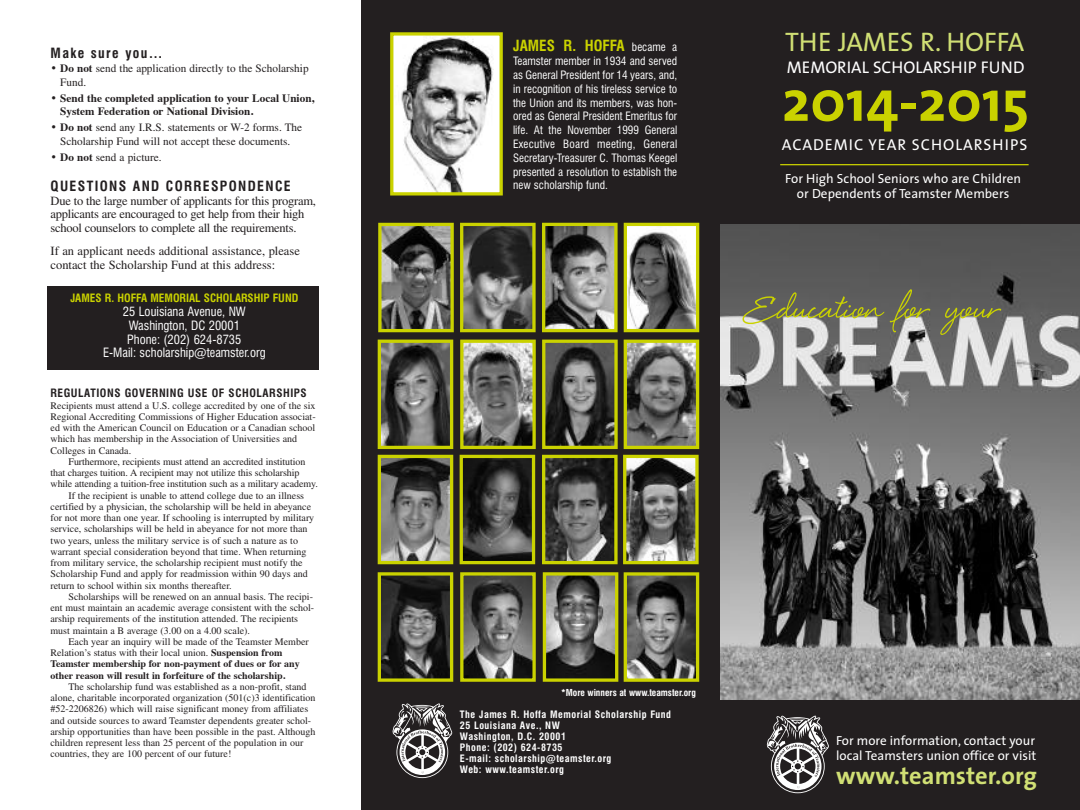
<style>
.page{position:relative;width:1080px;height:810px;background:#fff}
.page>*{position:absolute;margin:0;border:0;box-sizing:border-box;transform-origin:0 0}
.t1{font:59.62px "Eye Catching Pro";color:#cad200}
.t2{font:700 58.62px "The Sans";color:#cad200}
.t3{font:26.88px "The Sans";color:#d0df74}
.t4{font:700 24.5px "The Sans";color:#d0df74}
.t5{font:17px "The Sans";color:#fff}
.t6{font:15.88px "The Sans";letter-spacing:.06em;color:#fff}
.t7{font:700 condensed 15px "Swiss 721 BT";color:#cad200}
.t8{font:700 condensed 13.75px "Swiss 721 BT";letter-spacing:.1em;color:#231f20}
.t9{font:13.25px/15.9px "The Sans";color:#fff;text-align:center}
.t10{font:13.12px/15px "The Sans";color:#fff}
.t11{font:12.5px/13.8px "Times";letter-spacing:-.02em;color:#231f20}
.t12{font:condensed 12.5px/13.8px "Swiss 721 BT";color:#fff;text-align:center}
.t13{font:12.5px/13.8px "Times";color:#231f20}
.t14{font:condensed 11.25px/13.9px "Swiss 721 BT";color:#fff;text-align:justify}
.t15{font:11.25px/13.8px "Times";color:#231f20}
.t16{font:700 11.25px/13.8px "Times";color:#231f20}
.t17{font:700 condensed 11.25px "Swiss 721 BT";letter-spacing:.05em;color:#231f20}
.t18{font:700 condensed 11.25px "Swiss 721 BT";color:#cad200}
.t19{font:10px/11.2px "Times";color:#231f20}
.t20{font:700 condensed 10px/10.9px "Swiss 721 BT";letter-spacing:.05em;color:#fff}
.t21{font:700 10px "Times";color:#231f20}
.t22{font:700 condensed 9.38px "Swiss 721 BT";color:#fff}
.s1{font-family:"Swiss 721 BT";font-weight:700;font-stretch:condensed}
.s2{font-weight:700}
.s3{font-family:"Swiss 721 BT";font-stretch:condensed}
.s4{font-weight:400;font-size:11.25px;color:#fff}
</style>
<div class="page">
<div style="left:361px;top:0;width:384px;height:810px;background:#231f20"></div>
<div style="left:48px;top:286px;width:271px;height:84px;background:#231f20"></div>
<svg style="left:393px;top:703px;width:59px;height:75px"></svg>
<img style="left:464px;top:227px;width:68px;height:101px">
<div style="left:460px;top:223px;width:76px;height:109px;border:3px solid #cad200"></div>
<img style="left:394px;top:36px;width:105px;height:156px">
<div style="left:390px;top:32px;width:113px;height:164px;border:3px solid #cad200"></div>
<img style="left:628px;top:344px;width:67px;height:101px">
<div style="left:624px;top:340px;width:75px;height:109px;border:3px solid #cad200"></div>
<img style="left:546px;top:344px;width:68px;height:101px">
<div style="left:542px;top:340px;width:76px;height:109px;border:3px solid #cad200"></div>
<img style="left:464px;top:576px;width:68px;height:102px">
<div style="left:460px;top:572px;width:76px;height:110px;border:3px solid #cad200"></div>
<img style="left:546px;top:459px;width:68px;height:101px">
<div style="left:542px;top:455px;width:76px;height:109px;border:3px solid #cad200"></div>
<img style="left:628px;top:576px;width:67px;height:102px">
<div style="left:624px;top:572px;width:75px;height:110px;border:3px solid #cad200"></div>
<img style="left:628px;top:227px;width:67px;height:101px">
<div style="left:624px;top:223px;width:75px;height:109px;border:3px solid #cad200"></div>
<img style="left:627px;top:459px;width:68px;height:101px">
<div style="left:623px;top:455px;width:76px;height:109px;border:3px solid #cad200"></div>
<img style="left:464px;top:344px;width:68px;height:101px">
<div style="left:460px;top:340px;width:76px;height:109px;border:3px solid #cad200"></div>
<img style="left:382px;top:227px;width:68px;height:101px">
<div style="left:378px;top:223px;width:76px;height:109px;border:3px solid #cad200"></div>
<img style="left:546px;top:227px;width:68px;height:101px">
<div style="left:542px;top:223px;width:76px;height:109px;border:3px solid #cad200"></div>
<img style="left:382px;top:576px;width:67px;height:102px">
<div style="left:378px;top:572px;width:75px;height:110px;border:3px solid #cad200"></div>
<img style="left:382px;top:344px;width:67px;height:101px">
<div style="left:378px;top:340px;width:75px;height:109px;border:3px solid #cad200"></div>
<img style="left:464px;top:459px;width:67px;height:101px">
<div style="left:460px;top:455px;width:75px;height:109px;border:3px solid #cad200"></div>
<img style="left:382px;top:459px;width:67px;height:101px">
<div style="left:378px;top:455px;width:75px;height:109px;border:3px solid #cad200"></div>
<img style="left:547px;top:576px;width:67px;height:102px">
<div style="left:543px;top:572px;width:75px;height:110px;border:3px solid #cad200"></div>
<img style="left:720px;top:224px;width:360px;height:476px">
<div style="left:720px;top:0;width:360px;height:224px;background:#231f20"></div>
<hr style="left:780px;top:164px;width:249px;height:1px;background:#cad200">
<div style="left:720px;top:700px;width:360px;height:110px;background:#231f20"></div>
<svg style="left:767px;top:716px;width:62px;height:77px"></svg>
<h3 class="t8" style="left:51px;top:48px;width:113px">Make sure you…</h3>
<p class="t15" style="left:60px;top:62px;width:250px;text-indent:-10px"><span class="s1">•</span> <span class="s2">Do not</span> send the application directly to the Scholarship<br>Fund.</p>
<p class="t16" style="left:60px;top:92px;width:256px;text-indent:-10px"><span class="s3">•</span> Send the completed application to your Local Union,<br>System Federation or National Division.</p>
<p class="t15" style="left:51px;top:122px;width:253px;text-align:center"><span class="s1">•</span> <span class="s2">Do not</span> send any I.R.S. statements or W-2 forms. The<br>Scholarship Fund will not accept these documents.</p>
<p class="t15" style="left:51px;top:152px;width:113px"><span class="s1">•</span> <span class="s2">Do not</span> send a picture.</p>
<h3 class="t8" style="left:51px;top:181px;width:242px">QUESTIONS AND CORRESPONDENCE</h3>
<p class="t11" style="left:51px;top:195px;width:267px">Due to the large number of applicants for this program, applicants are encouraged to get help from their high school counselors to complete all the requirements.</p>
<p class="t13" style="left:51px;top:245px;width:251px">If an applicant needs additional assistance, please contact the Scholarship Fund at this address:</p>
<p class="t18" style="left:70px;top:294px;width:229px">JAMES R. HOFFA MEMORIAL SCHOLARSHIP FUND</p>
<p class="t12" style="left:103px;top:306px;width:164px">25 Louisiana Avenue, NW<br>Washington, DC 20001<br>Phone: (202) 624-8735<br>E-Mail: scholarship@teamster.org</p>
<p class="t17" style="left:51px;top:389px;width:258px">REGULATIONS GOVERNING USE OF SCHOLARSHIPS</p>
<p class="t19" style="left:51px;top:401px;width:267px">Recipients must attend a U.S. college accredited by one of the six Regional Accrediting Commissions of Higher Education associat&shy;ed with the American Council on Education or a Canadian school which has membership in the Association of Universities and Colleges in Canada.</p>
<p class="t19" style="left:69px;top:457px;width:238px">Furthermore, recipients must attend an accredited institution</p>
<p class="t19" style="left:51px;top:468px;width:250px">that charges tuition. A recipient may not utilize this scholarship</p>
<p class="t19" style="left:51px;top:479px;width:269px">while attending a tuition-free institution such as a military academy.</p>
<p class="t19" style="left:69px;top:491px;width:237px">If the recipient is unable to attend college due to an illness</p>
<p class="t19" style="left:51px;top:502px;width:262px">certified by a physician, the scholarship will be held in abeyance</p>
<p class="t19" style="left:51px;top:513px;width:265px">for not more than one year. If schooling is interrupted by military</p>
<p class="t19" style="left:51px;top:524px;width:258px">service, scholarships will be held in abeyance for not more than</p>
<p class="t19" style="left:51px;top:536px;width:249px">two years, unless the military service is of such a nature as to</p>
<p class="t19" style="left:51px;top:547px;width:258px">warrant special consideration beyond that time. When returning</p>
<p class="t19" style="left:51px;top:558px;width:254px">from military service, the scholarship recipient must notify the</p>
<p class="t19" style="left:51px;top:569px;width:259px">Scholarship Fund and apply for readmission within 90 days and</p>
<p class="t19" style="left:51px;top:581px;width:183px">return to school within six months thereafter.</p>
<p class="t19" style="left:69px;top:592px;width:246px">Scholarships will be renewed on an annual basis. The recipi-</p>
<p class="t19" style="left:51px;top:603px;width:265px">ent must maintain an academic average consistent with the schol-</p>
<p class="t19" style="left:50px;top:614px;width:249px">arship requirements of the institution attended. The recipients</p>
<p class="t19" style="left:50px;top:626px;width:201px">must maintain a B average (3.00 on a 4.00 scale).</p>
<p class="t19" style="left:68px;top:637px;width:242px">Each year an inquiry will be made of the Teamster Member</p>
<p class="t19" style="left:50px;top:648px;width:234px">Relation’s status with their local union. <span class="s2">Suspension from</span></p>
<p class="t21" style="left:50px;top:660px;width:251px">Teamster membership for non-payment of dues or for any</p>
<p class="t21" style="left:50px;top:671px;width:236px">other reason will result in forfeiture of the scholarship.</p>
<p class="t19" style="left:50px;top:682px;width:267px;text-indent:18px">The scholarship fund was established as a non-profit, stand alone, charitable incorporated organization (501(c)3 identification #52-2206826) which will raise significant money from affiliates and outside sources to award Teamster dependents greater schol&shy;arship opportunities than have been possible in the past. Although children represent less than 25 percent of the population in our countries, they are 100 percent of our future!</p>
<h3 class="t7" style="left:513px;top:40px;width:166px">JAMES R. HOFFA <span class="s4">became a</span></h3>
<p class="t14" style="left:513px;top:55px;width:166px">Teamster member in 1934 and served as General President for 14 years, and, in recognition of his tireless service to the Union and its members, was hon&shy;ored as General President Emeritus for life. At the November 1999 General Executive Board meeting, General Secretary-Treasurer C. Thomas Keegel presented a resolution to establish the new scholarship fund.</p>
<h3 class="t3" style="left:785px;top:32px;width:241px">THE JAMES R. HOFFA</h3>
<h3 class="t5" style="left:787px;top:61px;width:239px">MEMORIAL SCHOLARSHIP FUND</h3>
<h2 class="t2" style="left:782px;top:78px;width:249px">2014-2015</h2>
<h3 class="t6" style="left:782px;top:139px;width:247px">ACADEMIC YEAR SCHOLARSHIPS</h3>
<h3 class="t9" style="left:785px;top:172px;width:237px">For High School Seniors who are Children or Dependents of Teamster Members</h3>
<h1 class="t1" style="left:746px;top:289px;width:257px">Education for your</h1>
<p class="t22" style="left:561px;top:689px;width:136px">*More winners at www.teamster.org</p>
<p class="t20" style="left:460px;top:710px;width:213px">The James R. Hoffa Memorial Scholarship Fund<br>25 Louisiana Ave., NW<br>Washington, D.C. 20001<br>Phone: (202) 624-8735<br>E-mail: scholarship@teamster.org<br>Web: www.teamster.org</p>
<h3 class="t10" style="left:836px;top:735px;width:202px">For more information, contact your local Teamsters union office or visit</h3>
<h3 class="t4" style="left:836px;top:766px;width:203px">www.teamster.org</h3>
</div>
